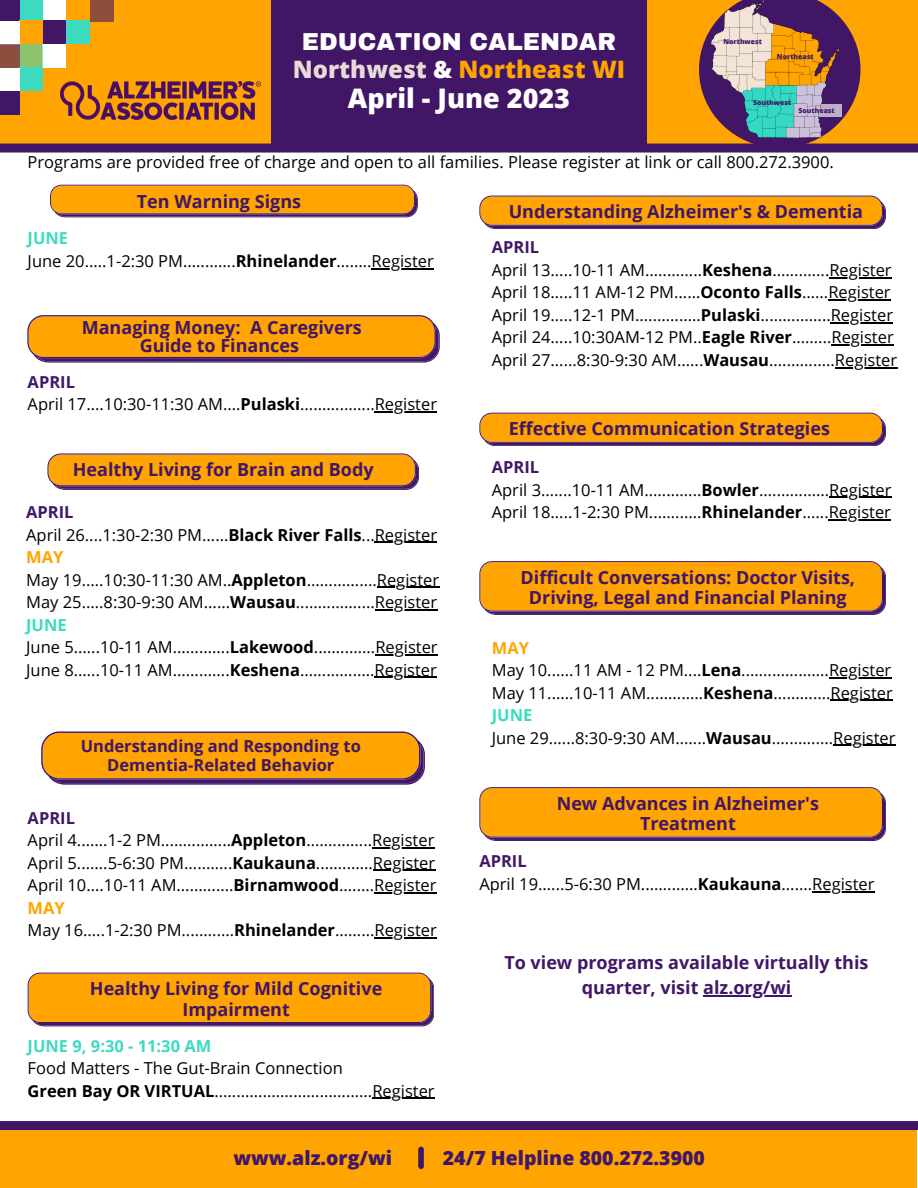
<style>
.page{position:relative;width:918px;height:1188px;background:#fff}
.page>*{position:absolute;margin:0;border:0;box-sizing:border-box;transform-origin:0 0}
.t1{font:800 27px "Open Sans";color:#fff}
.t2{font:800 24px "Open Sans";color:#ffa400}
.t3{font:900 24px "Archivo";color:#fff}
.t4{font:800 19.5px "Open Sans";color:#411666}
.t5{font:700 18px/20.2px "Open Sans";color:#411666;text-align:center}
.t6{font:16.5px/22.5px "Open Sans";color:#000}
.t7{font:700 16.5px/19.2px "Open Sans";color:#411666;text-align:center}
.t8{font:700 16.5px "Open Sans";color:#3cdbc0}
.t9{font:800 6.9px "Open Sans";color:#411666}
.s1{color:#e8dad7}
.s2{color:#fefefe}
.s3{font-weight:700;color:#3cdbc0}
.s4{font-weight:700}
.s5{font-weight:700;color:#411666}
.s6{font-weight:700;color:#ffa400}
</style>
<div class="page">
<div style="left:0;top:0;width:918px;height:149px;background:#ffa400"></div>
<div style="left:0;top:1130px;width:916px;height:58px;background:#ffa400"></div>
<div style="left:271px;top:0;width:376px;height:147px;background:#411666"></div>
<div style="left:0;top:144px;width:918px;height:9px;background:#411666"></div>
<div style="left:0;top:0;width:20px;height:21px;background:#411666"></div>
<div style="left:20px;top:0;width:23px;height:21px;background:#3cdbc0"></div>
<div style="left:43px;top:0;width:24px;height:21px;background:#fff"></div>
<div style="left:90px;top:0;width:23px;height:21px;background:#8d4e3d"></div>
<div style="left:66px;top:21px;width:23px;height:23px;background:#3cdbc0"></div>
<div style="left:43px;top:21px;width:23px;height:23px;background:#411666"></div>
<div style="left:0;top:21px;width:20px;height:24px;background:#fff"></div>
<div style="left:43px;top:44px;width:23px;height:23px;background:#fff"></div>
<div style="left:19px;top:45px;width:24px;height:23px;background:#8ec36e"></div>
<div style="left:0;top:44px;width:19px;height:23px;background:#8d4e3d"></div>
<div style="left:19px;top:67px;width:24px;height:24px;background:#3cdbc0"></div>
<div style="left:0;top:68px;width:19px;height:23px;background:#fff"></div>
<div style="left:0;top:91px;width:20px;height:24px;background:#411666"></div>
<img style="left:60px;top:82px;width:201px;height:38px">
<div style="left:418px;top:1149px;width:6px;height:17px;background:#411666"></div>
<svg style="left:699px;top:18px;width:162px;height:126px"></svg>
<div style="left:799px;top:105px;width:43px;height:12px;background:#bcadc9"></div>
<img style="left:712px;top:0;width:129px;height:138px">
<svg style="left:50px;top:185px;width:368px;height:32px;background:#e69517"></svg>
<svg style="left:47px;top:453px;width:372px;height:37px;background:#e2931c"></svg>
<svg style="left:479px;top:196px;width:407px;height:33px;background:#e39218"></svg>
<svg style="left:41px;top:731px;width:384px;height:54px;background:#e3931b"></svg>
<svg style="left:27px;top:315px;width:413px;height:48px;background:#e39319"></svg>
<div style="left:0;top:1121px;width:918px;height:9px;background:#411666"></div>
<svg style="left:479px;top:413px;width:407px;height:33px;background:#e39217"></svg>
<hr style="left:372px;top:268px;width:62px;height:1px;background:#000">
<hr style="left:375px;top:412px;width:62px;height:1px;background:#000">
<hr style="left:829px;top:277px;width:63px;height:1px;background:#000">
<hr style="left:828px;top:300px;width:63px;height:1px;background:#000">
<hr style="left:831px;top:322px;width:62px;height:1px;background:#000">
<hr style="left:831px;top:345px;width:63px;height:1px;background:#000">
<hr style="left:835px;top:367px;width:62px;height:1px;background:#000">
<hr style="left:829px;top:497px;width:63px;height:1px;background:#000">
<hr style="left:829px;top:519px;width:62px;height:1px;background:#000">
<hr style="left:375px;top:542px;width:62px;height:1px;background:#000">
<hr style="left:377px;top:587px;width:62px;height:1px;background:#000">
<hr style="left:375px;top:609px;width:62px;height:1px;background:#000">
<hr style="left:375px;top:654px;width:63px;height:1px;background:#000">
<hr style="left:375px;top:677px;width:62px;height:1px;background:#000">
<hr style="left:372px;top:847px;width:62px;height:1px;background:#000">
<hr style="left:373px;top:870px;width:62px;height:1px;background:#000">
<hr style="left:374px;top:892px;width:63px;height:1px;background:#000">
<hr style="left:375px;top:937px;width:62px;height:1px;background:#000">
<svg style="left:479px;top:787px;width:407px;height:54px;background:#eb9710"></svg>
<hr style="left:812px;top:891px;width:63px;height:1px;background:#000">
<svg style="left:479px;top:561px;width:407px;height:54px;background:#eb9710"></svg>
<hr style="left:829px;top:677px;width:62px;height:2px;background:#000">
<hr style="left:831px;top:700px;width:62px;height:1px;background:#000">
<hr style="left:833px;top:745px;width:63px;height:1px;background:#000">
<svg style="left:28px;top:973px;width:406px;height:53px;background:#ee990d"></svg>
<hr style="left:372px;top:1098px;width:63px;height:1px;background:#000">
<hr style="left:703px;top:995px;width:88px;height:1px;background:#411666">
<h2 class="t3" style="left:302px;top:29px;width:316px">EDUCATION CALENDAR</h2>
<h2 class="t2" style="left:293px;top:52px;width:334px"><span class="s1">Northwest</span> <span class="s2">&amp;</span> Northeast WI</h2>
<h1 class="t1" style="left:348px;top:79px;width:224px">April - June 2023</h1>
<p class="t9" style="left:723px;top:36px;width:40px">Northwest</p>
<p class="t9" style="left:777px;top:51px;width:38px">Northeast</p>
<p class="t9" style="left:753px;top:98px;width:40px">Southwest</p>
<p class="t9" style="left:799px;top:106px;width:38px">Southeast</p>
<p class="t6" style="left:28px;top:150px;width:808px">Programs are provided free of charge and open to all families. Please register at link or call 800.272.3900.</p>
<p class="t5" style="left:137px;top:191px;width:166px">Ten Warning Signs</p>
<p class="t6" style="left:28px;top:227px;width:408px"><span class="s3">JUNE<br></span>June 20.....1-2:30 PM............<span class="s4">Rhinelander</span>........Register</p>
<p class="t5" style="left:82px;top:318px;width:281px;line-height:18px">Managing Money: A Caregivers<br>Guide to Finances</p>
<p class="t6" style="left:28px;top:370px;width:411px"><span class="s5">APRIL<br></span>April 17....10:30-11:30 AM....<span class="s4">Pulaski</span>.................Register</p>
<p class="t5" style="left:73px;top:459px;width:302px">Healthy Living for Brain and Body</p>
<p class="t5" style="left:509px;top:201px;width:356px">Understanding Alzheimer's &amp; Dementia</p>
<p class="t6" style="left:492px;top:236px;width:407px"><span class="s5">APRIL<br></span>April 13.....10-11 AM.............<span class="s4">Keshena</span>.............Register April 18.....11 AM-12 PM......<span class="s4">Oconto Falls</span>......Register April 19.....12-1 PM...............<span class="s4">Pulaski</span>................Register April 24.....10:30AM-12 PM..<span class="s4">Eagle River</span>.........Register April 27......8:30-9:30 AM......<span class="s4">Wausau</span>...............Register</p>
<p class="t5" style="left:509px;top:418px;width:323px">Effective Communication Strategies</p>
<p class="t6" style="left:492px;top:455px;width:401px"><span class="s5">APRIL<br></span>April 3.......10-11 AM.............<span class="s4">Bowler</span>................Register</p>
<p class="t7" style="left:26px;top:502px;width:49px">APRIL</p>
<p class="t6" style="left:492px;top:500px;width:401px">April 18.....1-2:30 PM............<span class="s4">Rhinelander</span>......Register</p>
<p class="t6" style="left:26px;top:523px;width:415px">April 26....1:30-2:30 PM......<span class="s4">Black River Falls</span>...Register <span class="s6">MAY<br></span>May 19.....10:30-11:30 AM..<span class="s4">Appleton</span>................Register May 25.....8:30-9:30 AM......<span class="s4">Wausau</span>..................Register <span class="s3">JUNE<br></span>June 5......10-11 AM.............<span class="s4">Lakewood</span>..............Register June 8......10-11 AM.............<span class="s4">Keshena</span>.................Register</p>
<p class="t5" style="left:521px;top:567px;width:336px">Difficult Conversations: Doctor Visits,<br>Driving, Legal and Financial Planing</p>
<p class="t6" style="left:492px;top:636px;width:405px"><span class="s6">MAY<br></span>May 10......11 AM - 12 PM....<span class="s4">Lena</span>....................Register May 11......10-11 AM.............<span class="s4">Keshena</span>.............Register <span class="s3">JUNE<br></span>June 29......8:30-9:30 AM.......<span class="s4">Wausau</span>..............Register</p>
<p class="t7" style="left:81px;top:736px;width:282px">Understanding and Responding to<br>Dementia-Related Behavior</p>
<p class="t6" style="left:28px;top:806px;width:411px"><span class="s5">APRIL<br></span>April 4.......1-2 PM................<span class="s4">Appleton</span>...............Register April 5.......5-6:30 PM...........<span class="s4">Kaukauna</span>.............Register April 10....10-11 AM.............<span class="s4">Birnamwood</span>........Register <span class="s6">MAY<br></span>May 16.....1-2:30 PM............<span class="s4">Rhinelander</span>.........Register</p>
<p class="t5" style="left:90px;top:978px;width:294px">Healthy Living for Mild Cognitive<br>Impairment</p>
<p class="t8" style="left:28px;top:1034px;width:185px">JUNE 9, 9:30 - 11:30 AM</p>
<p class="t6" style="left:28px;top:1057px;width:409px">Food Matters - The Gut-Brain Connection<br><span class="s4">Green Bay OR VIRTUAL</span>....................................Register</p>
<p class="t5" style="left:557px;top:793px;width:264px">New Advances in Alzheimer's<br>Treatment</p>
<p class="t6" style="left:479px;top:850px;width:397px"><span class="s5">APRIL<br></span>April 19......5-6:30 PM.............<span class="s4">Kaukauna</span>.......Register</p>
<p class="t5" style="left:504px;top:950px;width:366px;line-height:24.8px">To view programs available virtually this quarter, visit alz.org/wi</p>
<p class="t4" style="left:233px;top:1144px;width:160px">www.alz.org/wi</p>
<p class="t4" style="left:443px;top:1144px;width:264px">24/7 Helpline 800.272.3900</p>
</div>
